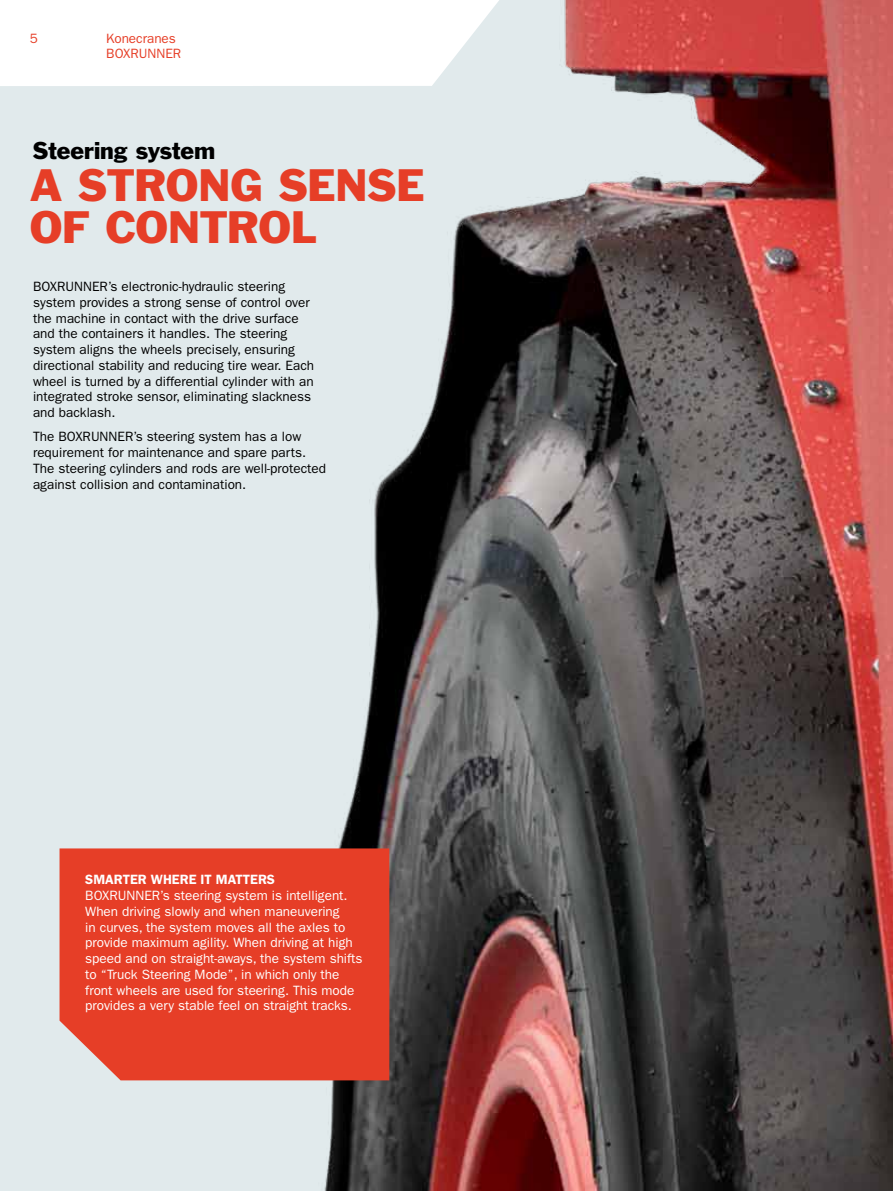
<style>
.page{position:relative;width:893px;height:1191px;background:#e1eaec}
.page>*{position:absolute;margin:0;border:0;box-sizing:border-box;transform-origin:0 0}
.t1{font:42px/42px "Franklin Gothic Std";letter-spacing:-.02em;color:#e63e27}
.t2{font:22.5px "Franklin Gothic Std";letter-spacing:-.005em;color:#000}
.t3{font:13.5px/15.8px "ITC Franklin Gothic Std";color:#000}
.t4{font:13.5px/15.8px "ITC Franklin Gothic Std";color:#fff}
.t5{font:600 13.5px "ITC Franklin Gothic Std";color:#fff}
.t6{font:13.5px/15px "ITC Franklin Gothic Std";color:#e63e27}
</style>
<div class="page">
<img style="left:153px;top:0;width:740px;height:1191px">
<div style="left:60px;top:848px;width:329px;height:232px;background:#e63e27"></div>
<svg style="left:0;top:0;width:509px;height:86px;background:#fcfdfd"></svg>
<p class="t6" style="left:30px;top:31px;width:10px">5</p>
<p class="t6" style="left:106px;top:31px;width:71px">Konecranes<br>Boxrunner</p>
<h2 class="t2" style="left:33px;top:136px;width:184px">Steering system</h2>
<h1 class="t1" style="left:30px;top:164px;width:396px">A STRONG SENSE<br>OF CONTROL</h1>
<p class="t3" style="left:33px;top:279px;width:283px">BOXRUNNER’s electronic-hydraulic steering system provides a strong sense of control over the machine in contact with the drive surface and the containers it handles. The steering system aligns the wheels precisely, ensuring directional stability and reducing tire wear. Each wheel is turned by a differential cylinder with an integrated stroke sensor, eliminating slackness and backlash.</p>
<p class="t3" style="left:33px;top:429px;width:295px">The BOXRUNNER’s steering system has a low requirement for maintenance and spare parts.<br>The steering cylinders and rods are well-protected against collision and contamination.</p>
<p class="t5" style="left:85px;top:871px;width:191px">SMARTER WHERE IT MATTERS</p>
<p class="t4" style="left:85px;top:887px;width:279px">BOXRUNNER’s steering system is intelligent.<br>When driving slowly and when maneuvering<br>in curves, the system moves all the axles to provide maximum agility. When driving at high speed and on straight-aways, the system shifts to “Truck Steering Mode”, in which only the front wheels are used for steering. This mode provides a very stable feel on straight tracks.</p>
</div>
